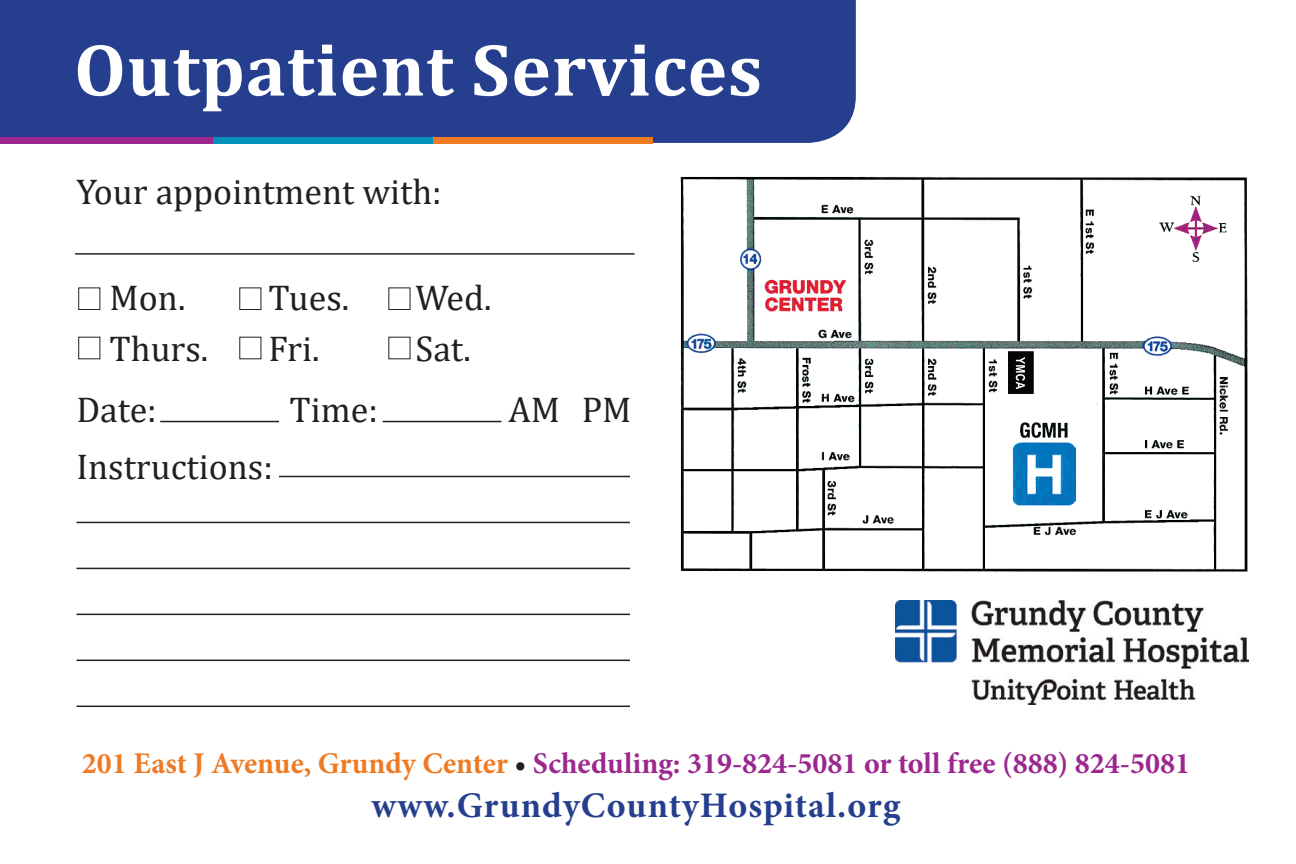
<style>
.page{position:relative;width:1296px;height:864px;background:#fff}
.page>*{position:absolute;margin:0;border:0;box-sizing:border-box;transform-origin:0 0}
.t1{font:700 75px "Cambria";letter-spacing:.01em;color:#fff}
.t2{font:36px "Cambria";color:#231f20}
.t3{font:700 36px "Minion Pro";letter-spacing:.03em;color:#253f8e}
.t4{font:700 30px "Minion Pro";color:#9b278f}
.s1{color:#ee7a23}
.s2{color:#231f20}
</style>
<div class="page">
<div style="left:0;top:0;width:856px;height:143px;background:#253f8e"></div>
<div style="left:0;top:137px;width:213px;height:6px;background:#9b278f"></div>
<div style="left:213px;top:137px;width:220px;height:6px;background:#0090ba"></div>
<div style="left:433px;top:137px;width:219px;height:6px;background:#ee7a23"></div>
<img style="left:896px;top:600px;width:353px;height:104px">
<hr style="left:75px;top:253px;width:559px;height:2px;background:#231f20">
<hr style="left:160px;top:421px;width:119px;height:1px;background:#231f20">
<hr style="left:383px;top:421px;width:118px;height:1px;background:#231f20">
<hr style="left:279px;top:476px;width:351px;height:1px;background:#231f20">
<hr style="left:76px;top:522px;width:554px;height:1px;background:#231f20">
<hr style="left:76px;top:568px;width:554px;height:1px;background:#231f20">
<hr style="left:76px;top:614px;width:554px;height:1px;background:#231f20">
<hr style="left:76px;top:660px;width:554px;height:1px;background:#231f20">
<hr style="left:76px;top:706px;width:554px;height:1px;background:#231f20">
<div style="left:78px;top:288px;width:22px;height:22px;border:1px solid #231f20"></div>
<div style="left:78px;top:337px;width:22px;height:22px;border:1px solid #231f20"></div>
<img style="left:680px;top:176px;width:568px;height:396px">
<img style="left:1016px;top:357px;width:9px;height:32px">
<p class="t1" style="left:74px;top:17px;width:690px">Outpatient Services</p>
<p class="t2" style="left:76px;top:170px;width:367px">Your appointment with:</p>
<p class="t2" style="left:110px;top:277px;width:77px">Mon.</p>
<p class="t2" style="left:269px;top:277px;width:82px">Tues.</p>
<p class="t2" style="left:416px;top:277px;width:77px">Wed.</p>
<p class="t2" style="left:110px;top:328px;width:100px">Thurs.</p>
<p class="t2" style="left:269px;top:328px;width:52px">Fri.</p>
<p class="t2" style="left:416px;top:328px;width:57px">Sat.</p>
<p class="t2" style="left:76px;top:389px;width:82px">Date:</p>
<p class="t2" style="left:290px;top:389px;width:90px">Time:</p>
<p class="t2" style="left:508px;top:389px;width:124px">AM PM</p>
<p class="t2" style="left:76px;top:446px;width:198px">Instructions:</p>
<p class="t4" style="left:82px;top:743px;width:1110px"><span class="s1">201 East J Avenue, Grundy Center</span> <span class="s2">•</span> Scheduling: 319-824-5081 or toll free (888) 824-5081</p>
<p class="t3" style="left:372px;top:780px;width:530px">www.GrundyCountyHospital.org</p>
</div>
